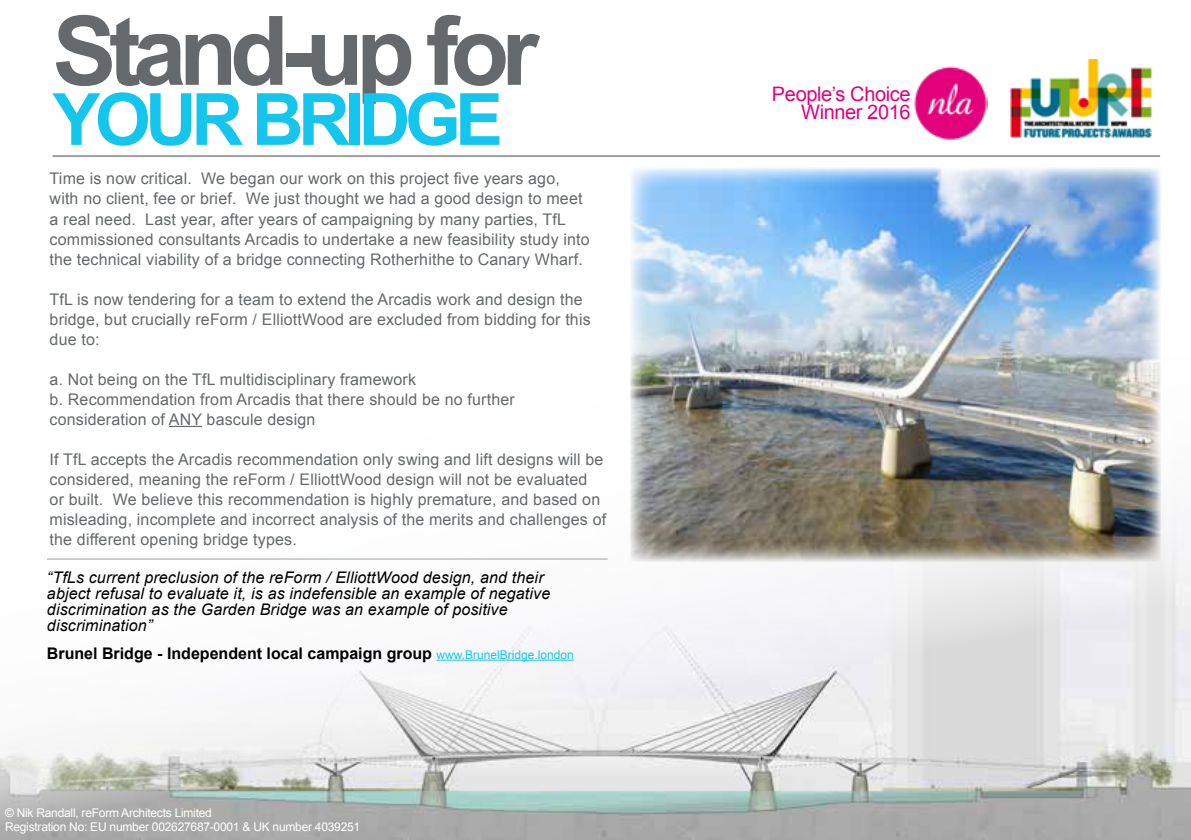
<style>
.page{position:relative;width:1191px;height:840px;background:#fff}
.page>*{position:absolute;margin:0;border:0;box-sizing:border-box;transform-origin:0 0}
.t1{font:700 96px "Arial";letter-spacing:-.08em;color:#65696b}
.t2{font:700 72px "Arial";letter-spacing:-.08em;color:#14c5ed}
.t3{font:20px/18px "Arial";letter-spacing:-.02em;color:#e2017b;text-align:right}
.t4{font:16px/20px "Arial";letter-spacing:.01em;color:#65696b}
.t5{font:italic 16px/16px "Arial";letter-spacing:.01em;color:#000}
.t6{font:700 16px "Arial";color:#000}
.t7{font:12px/14.4px "Arial";letter-spacing:-.02em;color:#fff}
.s1{font-weight:400;font-size:12px;color:#14c5ed}
</style>
<div class="page">
<img style="left:914px;top:66px;width:74px;height:74px">
<img style="left:1010px;top:59px;width:142px;height:79px">
<img style="left:0;top:366px;width:1191px;height:473px">
<hr style="left:169px;top:425px;width:33px;height:2px;background:#65696b">
<hr style="left:52px;top:155px;width:1108px;height:2px;background:#9da0a2">
<hr style="left:47px;top:558px;width:560px;height:1px;background:#9da0a2">
<hr style="left:436px;top:659px;width:138px;height:1px;background:#14c5ed">
<img style="left:630px;top:168px;width:530px;height:393px">
<h1 class="t1" style="left:52px;top:-13px;width:488px">Stand-up for</h1>
<h2 class="t2" style="left:52px;top:71px;width:452px">YOUR BRIDGE</h2>
<p class="t4" style="left:50px;top:169px;width:541px">Time is now critical. We began our work on this project five years ago, with no client, fee or brief. We just thought we had a good design to meet a real need. Last year, after years of campaigning by many parties, TfL commissioned consultants Arcadis to undertake a new feasibility study into the technical viability of a bridge connecting Rotherhithe to Canary Wharf.</p>
<p class="t4" style="left:50px;top:289px;width:542px">TfL is now tendering for a team to extend the Arcadis work and design the bridge, but crucially reForm / ElliottWood are excluded from bidding for this due to:</p>
<p class="t4" style="left:50px;top:369px;width:467px">a. Not being on the TfL multidisciplinary framework<br>b. Recommendation from Arcadis that there should be no further consideration of ANY bascule design</p>
<p class="t4" style="left:50px;top:449px;width:558px">If TfL accepts the Arcadis recommendation only swing and lift designs will be considered, meaning the reForm / ElliottWood design will not be evaluated<br>or built. We believe this recommendation is highly premature, and based on misleading, incomplete and incorrect analysis of the merits and challenges of the different opening bridge types.</p>
<p class="t5" style="left:47px;top:569px;width:505px">“TfLs current preclusion of the reForm / ElliottWood design, and their abject refusal to evaluate it, is as indefensible an example of negative discrimination as the Garden Bridge was an example of positive discrimination”</p>
<p class="t6" style="left:47px;top:642px;width:528px">Brunel Bridge - Independent local campaign group <span class="s1">www.BrunelBridge.london</span></p>
<p class="t7" style="left:5px;top:805px;width:357px">© Nik Randall, reForm Architects Limited<br>Registration No: EU number 002627687-0001 &amp; UK number 4039251</p>
<p class="t3" style="left:772px;top:85px;width:140px">People’s Choice<br>Winner 2016</p>
</div>
